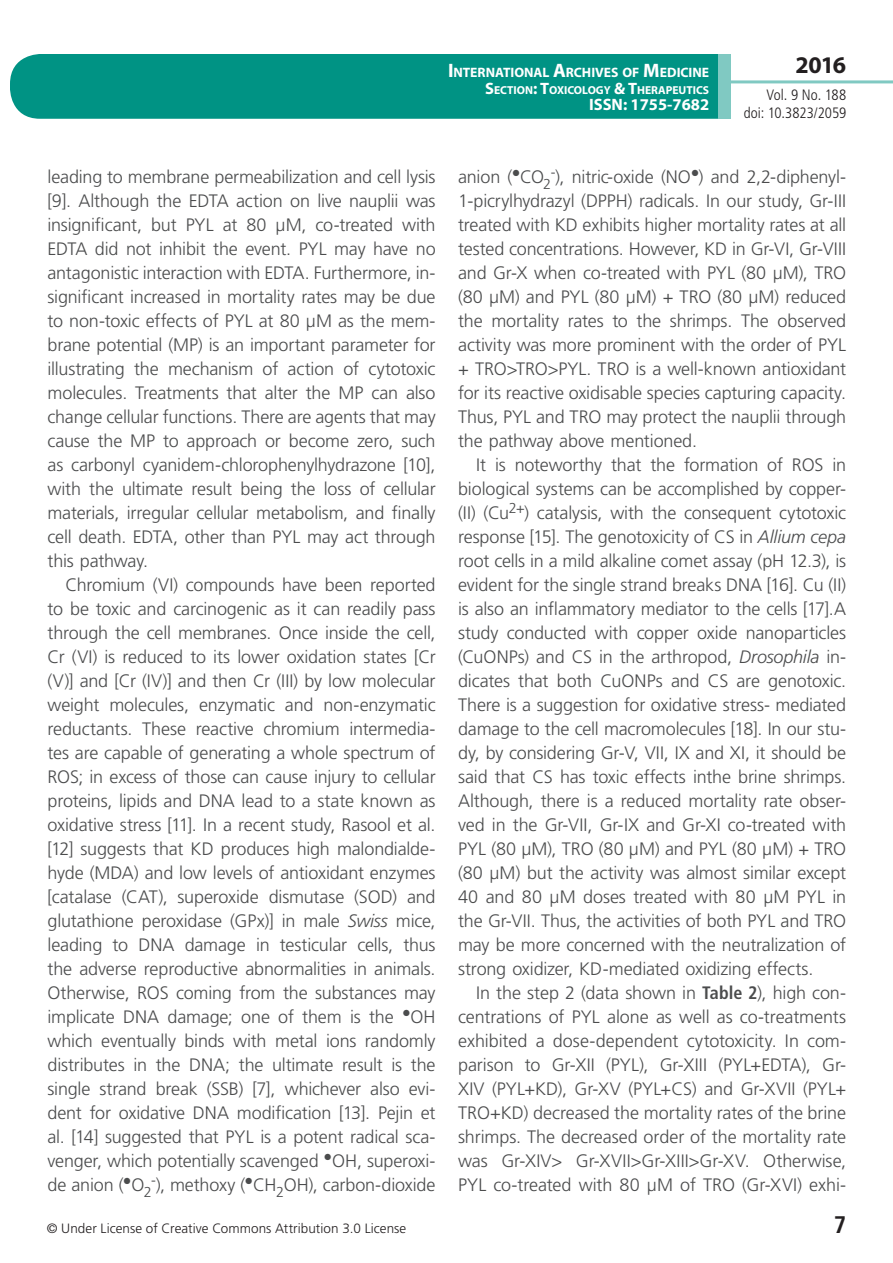
<style>
.page{position:relative;width:893px;height:1263px;background:#fff}
.page>*{position:absolute;margin:0;border:0;box-sizing:border-box;transform-origin:0 0}
.t1{font:700 24px "Myriad Pro";color:#231f20}
.t2{font:700 condensed 24px "Frutiger LT Std";color:#231f20}
.t3{font:300 18px/24px "Frutiger LT Std";letter-spacing:-.01em;color:#4b4c4d;text-align:justify}
.t4{font:700 16.5px "Myriad Pro";color:#fff}
.t5{font:300 condensed 15px/18px "Frutiger LT Std";letter-spacing:-.005em;color:#231f20;text-align:right}
.t6{font:700 13.65px "Myriad Pro";letter-spacing:-.005em;color:#fff}
.t7{font:300 13.5px "Frutiger LT Std";letter-spacing:.005em;color:#231f20}
.t8{font:700 11.55px "Myriad Pro";color:#fff}
.s1{font-size:19.5px}
.s2{font-size:16.5px}
.s3{font-style:italic}
.s4{font-weight:700;font-stretch:condensed}
</style>
<div class="page">
<div style="left:10px;top:54px;width:775px;height:65px;background:#009384;border-radius:30px"></div>
<div style="left:732px;top:0;width:161px;height:157px;background:#fff"></div>
<hr style="left:730px;top:80px;width:163px;height:3px;background:#80c9c2">
<div style="left:718px;top:54px;width:13px;height:65px;background:#80c9c2"></div>
<p class="t6" style="left:448px;top:64px;width:263px"><span class="s1">I</span>NTERNATIONAL <span class="s1">A</span>RCHIVES OF <span class="s1">M</span>EDICINE</p>
<p class="t8" style="left:485px;top:82px;width:226px"><span class="s2">S</span>ECTION<span class="s2">: T</span>OXICOLOGY <span class="s2">&amp; T</span>HERAPEUTICS</p>
<p class="t4" style="left:589px;top:94px;width:122px">ISSN: 1755-7682</p>
<h1 class="t1" style="left:795px;top:49px;width:52px">2016</h1>
<p class="t5" style="left:744px;top:86px;width:104px">Vol. 9 No. 188 doi: 10.3823/2059</p>
<p class="t3" style="left:48px;top:165px;width:390px">leading to membrane permeabilization and cell lysis [9]. Although the EDTA action on live nauplii was insignificant, but PYL at 80 µM, co-treated with EDTA did not inhibit the event. PYL may have no antagonistic interaction with EDTA. Furthermore, in&shy;significant increased in mortality rates may be due to non-toxic effects of PYL at 80 µM as the mem&shy;brane potential (MP) is an important parameter for illustrating the mechanism of action of cytotoxic molecules. Treatments that alter the MP can also change cellular functions. There are agents that may cause the MP to approach or become zero, such as carbonyl cyanidem-chlorophenylhydrazone [10], with the ultimate result being the loss of cellular materials, irregular cellular metabolism, and finally cell death. EDTA, other than PYL may act through this pathway.</p>
<p class="t3" style="left:48px;top:573px;width:390px;text-indent:18px">Chromium (VI) compounds have been reported to be toxic and carcinogenic as it can readily pass through the cell membranes. Once inside the cell, Cr (VI) is reduced to its lower oxidation states [Cr (V)] and [Cr (IV)] and then Cr (III) by low molecular weight molecules, enzymatic and non-enzymatic reductants. These reactive chromium intermedia&shy;tes are capable of generating a whole spectrum of ROS; in excess of those can cause injury to cellular proteins, lipids and DNA lead to a state known as oxidative stress [11]. In a recent study, Rasool et al. [12] suggests that KD produces high malondialde&shy;hyde (MDA) and low levels of antioxidant enzymes [catalase (CAT), superoxide dismutase (SOD) and glutathione peroxidase (GPx)] in male <span class="s3">Swiss</span> mice, leading to DNA damage in testicular cells, thus the adverse reproductive abnormalities in animals.<br>Otherwise, ROS coming from the substances may implicate DNA damage; one of them is the <sup>●</sup>OH which eventually binds with metal ions randomly distributes in the DNA; the ultimate result is the single strand break (SSB) [7], whichever also evi&shy;dent for oxidative DNA modification [13]. Pejin et al. [14] suggested that PYL is a potent radical sca&shy;venger, which potentially scavenged <sup>●</sup>OH, superoxi&shy;de anion (<sup>●</sup>O<sub>2</sub><sup>-</sup>), methoxy (<sup>●</sup>CH<sub>2</sub>OH), carbon-dioxide</p>
<p class="t3" style="left:458px;top:165px;width:390px">anion (<sup>●</sup>CO<sub>2</sub><sup>-</sup>), nitric-oxide (NO<sup>●</sup>) and 2,2-diphenyl-1-picrylhydrazyl (DPPH) radicals. In our study, Gr-III treated with KD exhibits higher mortality rates at all tested concentrations. However, KD in Gr-VI, Gr-VIII and Gr-X when co-treated with PYL (80 µM), TRO (80 µM) and PYL (80 µM) + TRO (80 µM) reduced the mortality rates to the shrimps. The observed activity was more prominent with the order of PYL + TRO&gt;TRO&gt;PYL. TRO is a well-known antioxidant for its reactive oxidisable species capturing capacity.<br>Thus, PYL and TRO may protect the nauplii through the pathway above mentioned.</p>
<p class="t3" style="left:458px;top:453px;width:390px;text-indent:18px">It is noteworthy that the formation of ROS in biological systems can be accomplished by copper-(II) (Cu<sup>2+</sup>) catalysis, with the consequent cytotoxic response [15]. The genotoxicity of CS in <span class="s3">Allium cepa </span>root cells in a mild alkaline comet assay (pH 12.3), is evident for the single strand breaks DNA [16]. Cu (II) is also an inflammatory mediator to the cells [17].A study conducted with copper oxide nanoparticles (CuONPs) and CS in the arthropod, <span class="s3">Drosophila</span> in&shy;dicates that both CuONPs and CS are genotoxic.<br>There is a suggestion for oxidative stress- mediated damage to the cell macromolecules [18]. In our stu&shy;dy, by considering Gr-V, VII, IX and XI, it should be said that CS has toxic effects inthe brine shrimps.<br>Although, there is a reduced mortality rate obser&shy;ved in the Gr-VII, Gr-IX and Gr-XI co-treated with PYL (80 µM), TRO (80 µM) and PYL (80 µM) + TRO (80 µM) but the activity was almost similar except 40 and 80 µM doses treated with 80 µM PYL in the Gr-VII. Thus, the activities of both PYL and TRO may be more concerned with the neutralization of strong oxidizer, KD-mediated oxidizing effects.</p>
<p class="t3" style="left:458px;top:981px;width:390px;text-indent:18px">In the step 2 (data shown in <span class="s4">Table 2</span>), high con&shy;centrations of PYL alone as well as co-treatments exhibited a dose-dependent cytotoxicity. In com&shy;parison to Gr-XII (PYL), Gr-XIII (PYL+EDTA), Gr-XIV (PYL+KD), Gr-XV (PYL+CS) and Gr-XVII (PYL+ TRO+KD) decreased the mortality rates of the brine shrimps. The decreased order of the mortality rate was Gr-XIV&gt; Gr-XVII&gt;Gr-XIII&gt;Gr-XV. Otherwise, PYL co-treated with 80 µM of TRO (Gr-XVI) exhi-</p>
<p class="t7" style="left:47px;top:1220px;width:361px">© Under License of Creative Commons Attribution 3.0 License</p>
<h1 class="t2" style="left:834px;top:1210px;width:14px">7</h1>
</div>
